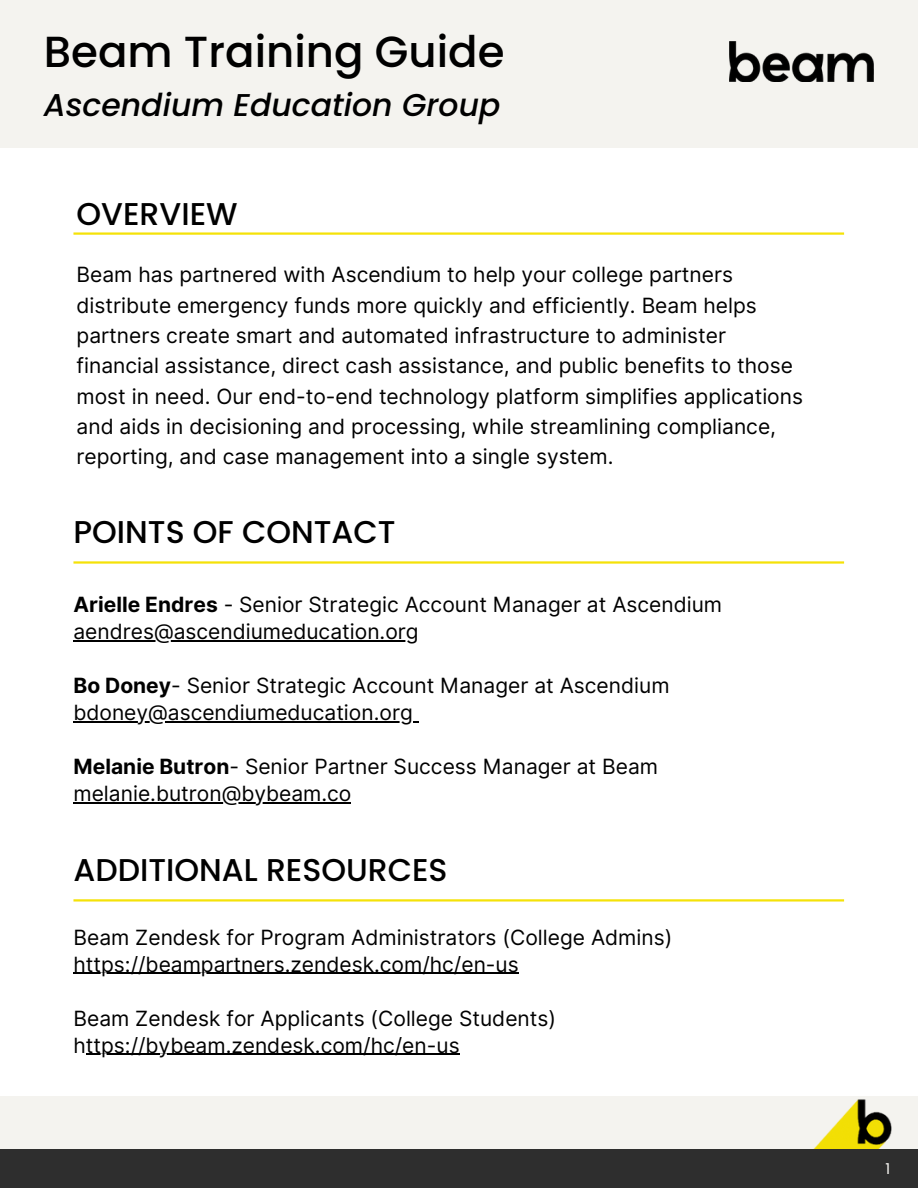
<style>
.page{position:relative;width:918px;height:1188px;background:#fff}
.page>*{position:absolute;margin:0;border:0;box-sizing:border-box;transform-origin:0 0}
.t1{font:500 43.5px "Poppins";color:#000}
.t2{font:500 31.5px "Poppins";color:#000}
.t3{font:italic 500 31.5px "Poppins";color:#000}
.t4{font:21px/30.3px "Inter";color:#000}
.t5{font:15px "Poppins";color:#f4f3ef}
.s1{font-weight:700}
</style>
<div class="page">
<div style="left:0;top:0;width:918px;height:148px;background:#f4f3ef"></div>
<hr style="left:73px;top:232px;width:771px;height:3px;background:#f5e208">
<hr style="left:73px;top:561px;width:771px;height:3px;background:#f5e208">
<hr style="left:73px;top:640px;width:346px;height:1px;background:#000">
<hr style="left:73px;top:721px;width:340px;height:1px;background:#000">
<hr style="left:73px;top:802px;width:278px;height:1px;background:#000">
<hr style="left:73px;top:899px;width:771px;height:3px;background:#f5e208">
<hr style="left:73px;top:973px;width:446px;height:1px;background:#000">
<hr style="left:86px;top:1054px;width:374px;height:1px;background:#000">
<div style="left:0;top:1096px;width:918px;height:73px;background:#f4f3ef"></div>
<img style="left:813px;top:1099px;width:79px;height:50px">
<div style="left:0;top:1149px;width:918px;height:39px;background:#2e2e2e"></div>
<img style="left:730px;top:42px;width:144px;height:39px">
<h1 class="t1" style="left:44px;top:22px;width:462px">Beam Training Guide</h1>
<h2 class="t3" style="left:44px;top:83px;width:458px">Ascendium Education Group</h2>
<h2 class="t2" style="left:77px;top:192px;width:163px">OVERVIEW</h2>
<p class="t4" style="left:77px;top:259px;width:728px">Beam has partnered with Ascendium to help your college partners distribute emergency funds more quickly and efficiently. Beam helps partners create smart and automated infrastructure to administer financial assistance, direct cash assistance, and public benefits to those most in need. Our end-to-end technology platform simplifies applications and aids in decisioning and processing, while streamlining compliance, reporting, and case management into a single system.</p>
<h2 class="t2" style="left:73px;top:510px;width:324px">POINTS OF CONTACT</h2>
<p class="t4" style="left:73px;top:591px;width:650px;line-height:27px"><span class="s1">Arielle Endres</span> - Senior Strategic Account Manager at Ascendium aendres@ascendiumeducation.org</p>
<p class="t4" style="left:73px;top:672px;width:598px;line-height:27px"><span class="s1">Bo Doney</span>- Senior Strategic Account Manager at Ascendium bdoney@ascendiumeducation.org</p>
<p class="t4" style="left:73px;top:753px;width:586px;line-height:27px"><span class="s1">Melanie Butron</span>- Senior Partner Success Manager at Beam melanie.butron@bybeam.co</p>
<h2 class="t2" style="left:73px;top:848px;width:376px">ADDITIONAL RESOURCES</h2>
<p class="t4" style="left:73px;top:924px;width:600px;line-height:27px">Beam Zendesk for Program Administrators (College Admins) https://beampartners.zendesk.com/hc/en-us</p>
<p class="t4" style="left:73px;top:1005px;width:484px;line-height:27px">Beam Zendesk for Applicants (College Students) https://bybeam.zendesk.com/hc/en-us</p>
<p class="t5" style="left:885px;top:1158px;width:6px">1</p>
</div>
